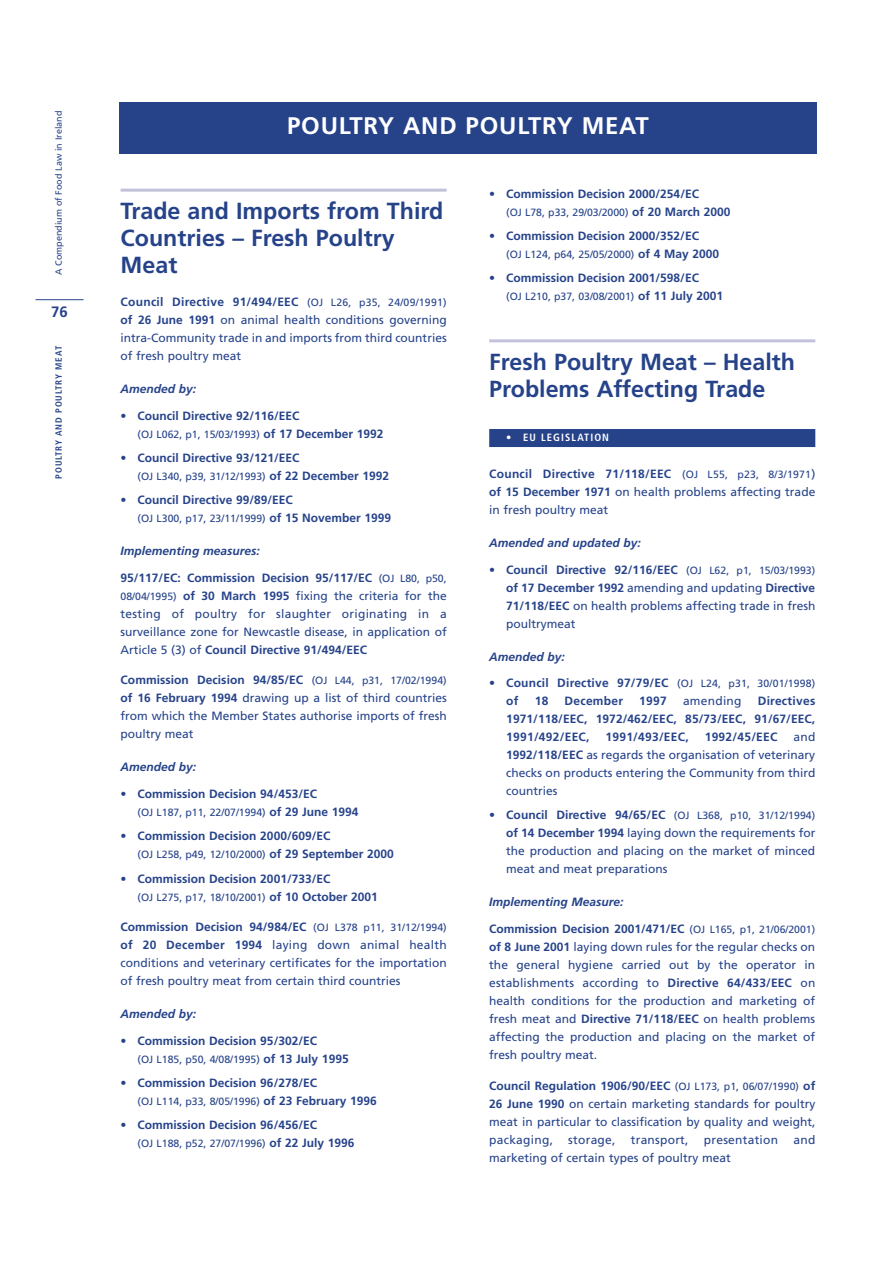
<style>
.page{position:relative;width:893px;height:1262px;background:#fff}
.page>*{position:absolute;margin:0;border:0;box-sizing:border-box;transform-origin:0 0}
.t1{font:700 24px "Frutiger";letter-spacing:.035em;color:#fff}
.t2{font:700 23.25px/27px "Frutiger";color:#26438a}
.t3{font:700 15px "Frutiger";color:#26438a}
.t4{font:12px/18px "Frutiger";color:#26438a;text-align:justify}
.t5{font:700 12px/18px "Frutiger";color:#26438a}
.t6{font:italic 700 12px "Frutiger";color:#26438a}
.t7{font:12px "Frutiger";letter-spacing:.02em;color:#26438a}
.t8{font:700 12px "Frutiger";letter-spacing:.02em;color:#26438a}
.t9{font:10.5px "Frutiger";color:#26438a}
.t10{font:700 condensed 10.5px "Frutiger";letter-spacing:.105em;color:#fff}
.t11{font:9px "Frutiger";color:#26438a}
.t12{font:700 condensed 9px "Frutiger";letter-spacing:.105em;color:#26438a}
.s1{font-weight:700}
.s2{font-size:10.5px}
.s3{font-weight:700;font-size:12px}
.s4{font-weight:400}
.s5{font-weight:400;font-size:10.5px}
</style>
<div class="page">
<hr style="left:36px;top:299px;width:48px;height:1px;background:#26438a">
<hr style="left:121px;top:189px;width:325px;height:3px;background:#c2c2db">
<hr style="left:489px;top:339px;width:326px;height:3px;background:#c2c2db">
<div style="left:489px;top:429px;width:326px;height:18px;background:#26438a"></div>
<div style="left:119px;top:102px;width:697px;height:51px;background:#26438a"></div>
<p class="t11" style="left:55px;top:275px;width:165px;rotate:-90deg">A Compendium of Food Law in Ireland</p>
<p class="t3" style="left:51px;top:306px;width:18px">76</p>
<p class="t12" style="left:55px;top:479px;width:134px;rotate:-90deg">POULTRY AND POULTRY MEAT</p>
<h1 class="t1" style="left:287px;top:116px;width:363px">POULTRY AND POULTRY MEAT</h1>
<h2 class="t2" style="left:121px;top:199px;width:324px">Trade and Imports from Third<br>Countries – Fresh Poultry<br>Meat</h2>
<p class="t4" style="left:121px;top:294px;width:327px"><span class="s1">Council Directive 91/494/EEC</span> <span class="s2">(OJ L26, p35, 24/09/1991) </span><span class="s1">of 26 June 1991</span> on animal health conditions governing intra-Community trade in and imports from third countries of fresh poultry meat</p>
<p class="t6" style="left:121px;top:384px;width:77px">Amended by:</p>
<p class="t5" style="left:121px;top:407px;width:180px">• Council Directive 92/116/EEC</p>
<p class="t9" style="left:138px;top:430px;width:247px">(OJ L062, p1, 15/03/1993) <span class="s3">of 17 December 1992</span></p>
<p class="t5" style="left:121px;top:450px;width:180px">• Council Directive 93/121/EEC</p>
<p class="t9" style="left:138px;top:472px;width:253px">(OJ L340, p39, 31/12/1993) <span class="s3">of 22 December 1992</span></p>
<p class="t5" style="left:121px;top:492px;width:174px">• Council Directive 99/89/EEC</p>
<p class="t9" style="left:138px;top:514px;width:255px">(OJ L300, p17, 23/11/1999) <span class="s3">of 15 November 1999</span></p>
<p class="t6" style="left:121px;top:546px;width:141px">Implementing measures:</p>
<p class="t4" style="left:121px;top:569px;width:327px"><span class="s1">95/117/EC: Commission Decision 95/117/EC</span> <span class="s2">(OJ L80, p50, 08/04/1995)</span> <span class="s1">of 30 March 1995</span> fixing the criteria for the testing of poultry for slaughter originating in a surveillance zone for Newcastle disease, in application of Article 5 (3) of <span class="s1">Council Directive 91/494/EEC</span></p>
<p class="t4" style="left:121px;top:672px;width:327px"><span class="s1">Commission Decision 94/85/EC</span> <span class="s2">(OJ L44, p31, 17/02/1994) </span><span class="s1">of 16 February 1994</span> drawing up a list of third countries from which the Member States authorise imports of fresh poultry meat</p>
<p class="t6" style="left:121px;top:762px;width:77px">Amended by:</p>
<p class="t5" style="left:121px;top:785px;width:198px">• Commission Decision 94/453/EC</p>
<p class="t9" style="left:138px;top:808px;width:222px">(OJ L187, p11, 22/07/1994) <span class="s3">of 29 June 1994</span></p>
<p class="t5" style="left:121px;top:828px;width:211px">• Commission Decision 2000/609/EC</p>
<p class="t9" style="left:138px;top:850px;width:258px">(OJ L258, p49, 12/10/2000) <span class="s3">of 29 September 2000</span></p>
<p class="t5" style="left:121px;top:870px;width:211px">• Commission Decision 2001/733/EC</p>
<p class="t9" style="left:138px;top:892px;width:242px">(OJ L275, p17, 18/10/2001) <span class="s3">of 10 October 2001</span></p>
<p class="t4" style="left:121px;top:919px;width:327px"><span class="s1">Commission Decision 94/984/EC</span> <span class="s2">(OJ L378 p11, 31/12/1994) </span><span class="s1">of 20 December 1994</span> laying down animal health conditions and veterinary certificates for the importation of fresh poultry meat from certain third countries</p>
<p class="t6" style="left:121px;top:1009px;width:77px">Amended by:</p>
<p class="t5" style="left:121px;top:1032px;width:198px">• Commission Decision 95/302/EC</p>
<p class="t9" style="left:138px;top:1054px;width:212px">(OJ L185, p50, 4/08/1995) <span class="s3">of 13 July 1995</span></p>
<p class="t5" style="left:121px;top:1074px;width:198px">• Commission Decision 96/278/EC</p>
<p class="t9" style="left:138px;top:1097px;width:240px">(OJ L114, p33, 8/05/1996) <span class="s3">of 23 February 1996</span></p>
<p class="t5" style="left:121px;top:1117px;width:198px">• Commission Decision 96/456/EC</p>
<p class="t9" style="left:138px;top:1139px;width:218px">(OJ L188, p52, 27/07/1996) <span class="s3">of 22 July 1996</span></p>
<p class="t5" style="left:489px;top:185px;width:211px">• Commission Decision 2000/254/EC</p>
<p class="t9" style="left:506px;top:208px;width:226px">(OJ L78, p33, 29/03/2000) <span class="s3">of 20 March 2000</span></p>
<p class="t5" style="left:489px;top:228px;width:211px">• Commission Decision 2000/352/EC</p>
<p class="t9" style="left:506px;top:250px;width:214px">(OJ L124, p64, 25/05/2000) <span class="s3">of 4 May 2000</span></p>
<p class="t5" style="left:489px;top:270px;width:211px">• Commission Decision 2001/598/EC</p>
<p class="t9" style="left:506px;top:292px;width:218px">(OJ L210, p37, 03/08/2001) <span class="s3">of 11 July 2001</span></p>
<h2 class="t2" style="left:489px;top:350px;width:307px">Fresh Poultry Meat – Health<br>Problems Affecting Trade</h2>
<p class="t10" style="left:506px;top:433px;width:104px">• EU LEGISLATION</p>
<p class="t4" style="left:489px;top:466px;width:327px"><span class="s1">Council Directive 71/118/EEC</span> <span class="s2">(OJ L55, p23, 8/3/1971</span>) <span class="s1">of 15 December 1971</span> on health problems affecting trade in fresh poultry meat</p>
<p class="t6" style="left:489px;top:538px;width:153px">Amended and updated by:</p>
<p class="t4" style="left:506px;top:561px;width:310px;text-indent:-17px"><span class="s1">• Council Directive 92/116/EEC</span> <span class="s2">(OJ L62, p1, 15/03/1993) </span><span class="s1">of 17 December 1992</span> amending and updating <span class="s1">Directive 71/118/EEC</span> on health problems affecting trade in fresh poultrymeat</p>
<p class="t6" style="left:489px;top:651px;width:77px">Amended by:</p>
<p class="t5" style="left:506px;top:675px;width:310px;text-indent:-17px"><span class="s4">•</span> Council Directive 97/79/EC <span class="s5">(OJ L24, p31, 30/01/1998) </span>of</p>
<p class="t5" style="left:534px;top:693px;width:15px">18</p>
<p class="t8" style="left:564px;top:696px;width:60px">December</p>
<p class="t5" style="left:639px;top:693px;width:29px">1997</p>
<p class="t7" style="left:683px;top:696px;width:60px">amending</p>
<p class="t5" style="left:506px;top:693px;width:310px;text-align:justify;text-indent:251px">Directives 1971/118/EEC, 1972/462/EEC, 85/73/EEC, 91/67/EEC, 1991/492/EEC,</p>
<p class="t4" style="left:506px;top:729px;width:310px;text-indent:287px">and <span class="s1">1992/118/EEC</span> as regards the organisation of veterinary checks on products entering the Community from third countries</p>
<p class="t4" style="left:506px;top:807px;width:310px;text-indent:-17px">• <span class="s1">Council Directive 94/65/EC</span> <span class="s2">(OJ L368, p10, 31/12/1994) </span><span class="s1">of 14 December 1994</span> laying down the requirements for the production and placing on the market of minced meat and meat preparations</p>
<p class="t6" style="left:489px;top:897px;width:136px">Implementing Measure:</p>
<p class="t4" style="left:489px;top:920px;width:327px"><span class="s1">Commission Decision 2001/471/EC</span> <span class="s2">(OJ L165, p1, 21/06/2001) </span><span class="s1">of 8 June 2001</span> laying down rules for the regular checks on the general hygiene carried out by the operator in establishments according to <span class="s1">Directive 64/433/EEC</span> on health conditions for the production and marketing of fresh meat and <span class="s1">Directive 71/118/EEC</span> on health problems affecting the production and placing on the market of fresh poultry meat.</p>
<p class="t4" style="left:489px;top:1077px;width:327px"><span class="s1">Council Regulation 1906/90/EEC</span> <span class="s2">(OJ L173, p1, 06/07/1990)</span> <span class="s1">of 26 June 1990</span> on certain marketing standards for poultry meat in particular to classification by quality and weight, packaging,</p>
<p class="t8" style="left:605px;top:732px;width:85px">1991/493/EEC,</p>
<p class="t8" style="left:704px;top:732px;width:74px">1992/45/EEC</p>
<p class="t7" style="left:568px;top:1134px;width:49px">storage,</p>
<p class="t7" style="left:630px;top:1134px;width:59px">transport,</p>
<p class="t7" style="left:703px;top:1134px;width:76px">presentation</p>
<p class="t4" style="left:793px;top:1131px;width:23px">and</p>
<p class="t4" style="left:489px;top:1149px;width:243px">marketing of certain types of poultry meat</p>
</div>
